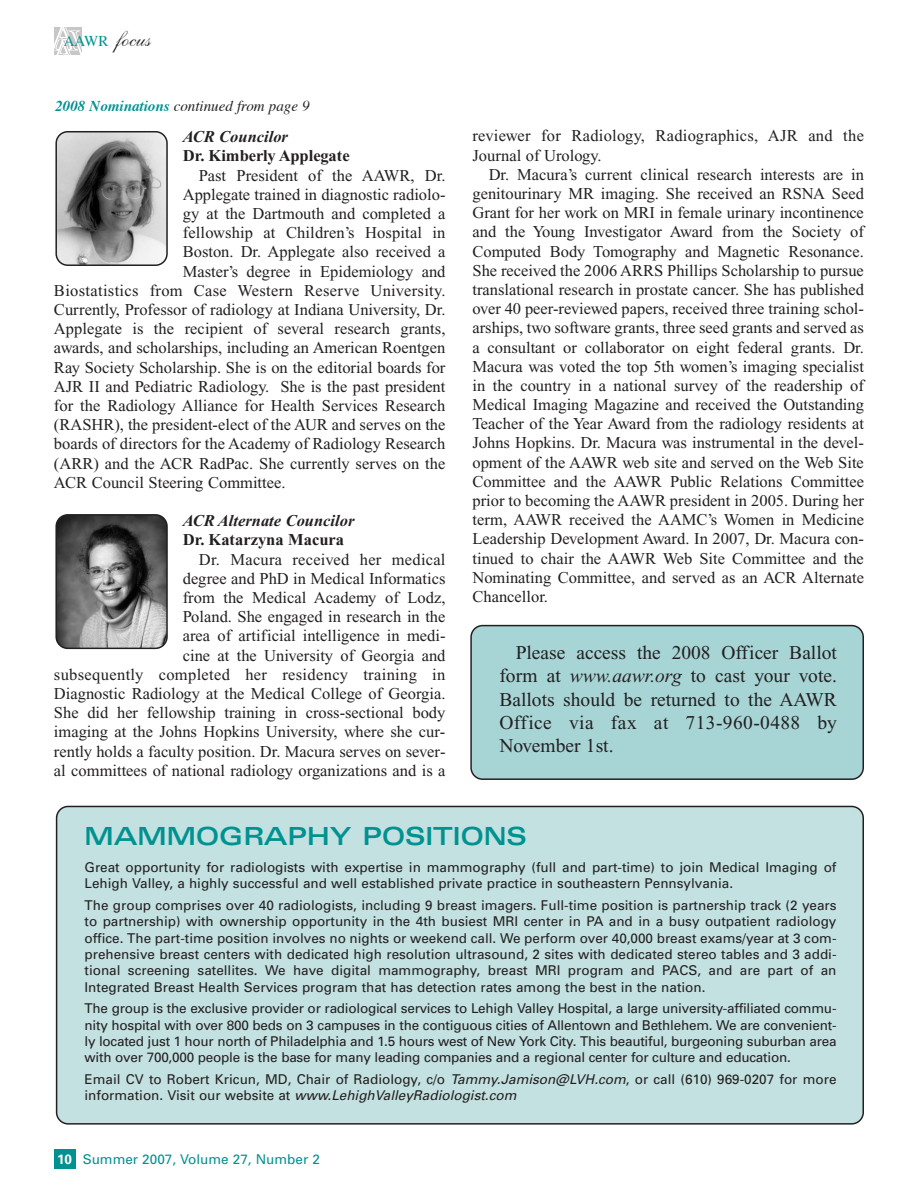
<style>
.page{position:relative;width:918px;height:1188px;background:#fff}
.page>*{position:absolute;margin:0;border:0;box-sizing:border-box;transform-origin:0 0}
.t1{font:27px "Univers Bold Ext DTC";color:#009290}
.t2{font:24px "Shelley Volante Script";color:#231f20}
.t3{font:19.5px/23.4px "Times New Roman";color:#231f20;text-align:justify}
.t4{font:16.5px/19.2px "Times New Roman";color:#231f20;text-align:right}
.t5{font:16.5px "Times New Roman";letter-spacing:.02em;color:#231f20}
.t6{font:700 16.5px "Times New Roman";color:#231f20}
.t7{font:italic 700 16.5px "Times New Roman";color:#231f20}
.t8{font:italic 15px "Times";color:#231f20}
.t9{font:13.5px/16.4px "Univers";color:#231f20}
.t10{font:13.5px "Univers";color:#009290}
.s1{font-family:"Times";font-size:15px;color:#009290}
.s2{font-weight:700;color:#009290}
.s3{font-style:italic}
.s4{font-weight:700;color:#fff}
</style>
<div class="page">
<img style="left:54px;top:27px;width:27px;height:27px">
<div style="left:54px;top:1149px;width:21px;height:19px;background:#009290"></div>
<div style="left:470px;top:625px;width:394px;height:155px;background:#a7d4d5"></div>
<svg style="left:55px;top:131px;width:113px;height:135px"></svg>
<svg style="left:55px;top:514px;width:113px;height:135px"></svg>
<div style="left:56px;top:806px;width:808px;height:319px;background:#c3e1e1"></div>
<h2 class="t2" style="left:64px;top:31px;width:85px"><span class="s1">AAWR</span> focus</h2>
<p class="t8" style="left:56px;top:99px;width:256px"><span class="s2">2008 Nominations</span> continued from page 9</p>
<p class="t7" style="left:183px;top:131px;width:107px">ACR Councilor</p>
<p class="t6" style="left:183px;top:150px;width:168px">Dr. Kimberly Applegate</p>
<p class="t4" style="left:199px;top:167px;width:248px">Past President of the AAWR, Dr.</p>
<p class="t4" style="left:183px;top:186px;width:264px">Applegate trained in diagnostic radiolo-</p>
<p class="t4" style="left:183px;top:205px;width:264px">gy at the Dartmouth and completed a</p>
<p class="t4" style="left:183px;top:225px;width:264px">fellowship at Children’s Hospital in</p>
<p class="t4" style="left:183px;top:244px;width:264px">Boston. Dr. Applegate also received a</p>
<p class="t4" style="left:183px;top:263px;width:264px">Master’s degree in Epidemiology and</p>
<p class="t5" style="left:54px;top:284px;width:393px">Biostatistics from Case Western Reserve University.</p>
<p class="t4" style="left:54px;top:301px;width:393px">Currently, Professor of radiology at Indiana University, Dr.</p>
<p class="t4" style="left:54px;top:321px;width:393px">Applegate is the recipient of several research grants,</p>
<p class="t4" style="left:54px;top:340px;width:393px">awards, and scholarships, including an American Roentgen</p>
<p class="t4" style="left:54px;top:359px;width:393px">Ray Society Scholarship. She is on the editorial boards for</p>
<p class="t4" style="left:54px;top:378px;width:393px">AJR II and Pediatric Radiology. She is the past president</p>
<p class="t4" style="left:54px;top:397px;width:393px">for the Radiology Alliance for Health Services Research</p>
<p class="t4" style="left:54px;top:417px;width:393px">(RASHR), the president-elect of the AUR and serves on the</p>
<p class="t4" style="left:54px;top:436px;width:393px">boards of directors for the Academy of Radiology Research</p>
<p class="t4" style="left:54px;top:455px;width:393px">(ARR) and the ACR RadPac. She currently serves on the</p>
<p class="t4" style="left:54px;top:474px;width:233px">ACR Council Steering Committee.</p>
<p class="t7" style="left:183px;top:515px;width:173px">ACR Alternate Councilor</p>
<p class="t6" style="left:183px;top:534px;width:163px">Dr. Katarzyna Macura</p>
<p class="t4" style="left:54px;top:551px;width:393px">Dr. Macura received her medical<br>degree and PhD in Medical Informatics<br>from the Medical Academy of Lodz,<br>Poland. She engaged in research in the<br>area of artificial intelligence in medi-<br>cine at the University of Georgia and<br>subsequently completed her residency training in Diagnostic Radiology at the Medical College of Georgia.<br>She did her fellowship training in cross-sectional body imaging at the Johns Hopkins University, where she cur&shy;rently holds a faculty position. Dr. Macura serves on sever&shy;al committees of national radiology organizations and is a</p>
<p class="t4" style="left:472px;top:128px;width:393px;text-align:left">reviewer for Radiology, Radiographics, AJR and the<br>Journal of Urology.</p>
<p class="t4" style="left:472px;top:166px;width:393px;text-align:justify;text-indent:16px">Dr. Macura’s current clinical research interests are in genitourinary MR imaging. She received an RSNA Seed Grant for her work on MRI in female urinary incontinence and the Young Investigator Award from the Society of Computed Body Tomography and Magnetic Resonance.<br>She received the 2006 ARRS Phillips Scholarship to pursue translational research in prostate cancer. She has published over 40 peer-reviewed papers, received three training schol&shy;arships, two software grants, three seed grants and served as a consultant or collaborator on eight federal grants. Dr.<br>Macura was voted the top 5th women’s imaging specialist in the country in a national survey of the readership of Medical Imaging Magazine and received the Outstanding Teacher of the Year Award from the radiology residents at Johns Hopkins. Dr. Macura was instrumental in the devel&shy;opment of the AAWR web site and served on the Web Site Committee and the AAWR Public Relations Committee prior to becoming the AAWR president in 2005. During her term, AAWR received the AAMC’s Women in Medicine Leadership Development Award. In 2007, Dr. Macura con&shy;tinued to chair the AAWR Web Site Committee and the Nominating Committee, and served as an ACR Alternate Chancellor.</p>
<p class="t3" style="left:499px;top:642px;width:339px;text-indent:16px">Please access the 2008 Officer Ballot form at <span class="s3">www.aawr.org</span> to cast your vote.<br>Ballots should be returned to the AAWR Office via fax at 713-960-0488 by November 1st.</p>
<h1 class="t1" style="left:85px;top:827px;width:444px">MAMMOGRAPHY POSITIONS</h1>
<p class="t9" style="left:85px;top:860px;width:753px">Great opportunity for radiologists with expertise in mammography (full and part-time) to join Medical Imaging of<br>Lehigh Valley, a highly successful and well established private practice in southeastern Pennsylvania.</p>
<p class="t9" style="left:85px;top:898px;width:754px;text-align:justify">The group comprises over 40 radiologists, including 9 breast imagers. Full-time position is partnership track (2 years to partnership) with ownership opportunity in the 4th busiest MRI center in PA and in a busy outpatient radiology office. The part-time position involves no nights or weekend call. We perform over 40,000 breast exams/year at 3 com&shy;prehensive breast centers with dedicated high resolution ultrasound, 2 sites with dedicated stereo tables and 3 addi&shy;tional screening satellites. We have digital mammography, breast MRI program and PACS, and are part of an Integrated Breast Health Services program that has detection rates among the best in the nation.</p>
<p class="t9" style="left:85px;top:1002px;width:754px;text-align:justify">The group is the exclusive provider or radiological services to Lehigh Valley Hospital, a large university-affiliated commu&shy;nity hospital with over 800 beds on 3 campuses in the contiguous cities of Allentown and Bethlehem. We are convenient&shy;ly located just 1 hour north of Philadelphia and 1.5 hours west of New York City. This beautiful, burgeoning suburban area with over 700,000 people is the base for many leading companies and a regional center for culture and education.</p>
<p class="t9" style="left:85px;top:1072px;width:753px">Email CV to Robert Kricun, MD, Chair of Radiology, c/o <span class="s3">Tammy.Jamison@LVH.com</span>, or call (610) 969-0207 for more i n fo r m at i o n . Vi s i t o u r we b s i te at <span class="s3">www.LehighValleyRadiologist.com</span></p>
<p class="t10" style="left:57px;top:1154px;width:264px"><span class="s4">10</span> Summer 2007, Volume 27, Number 2</p>
</div>
